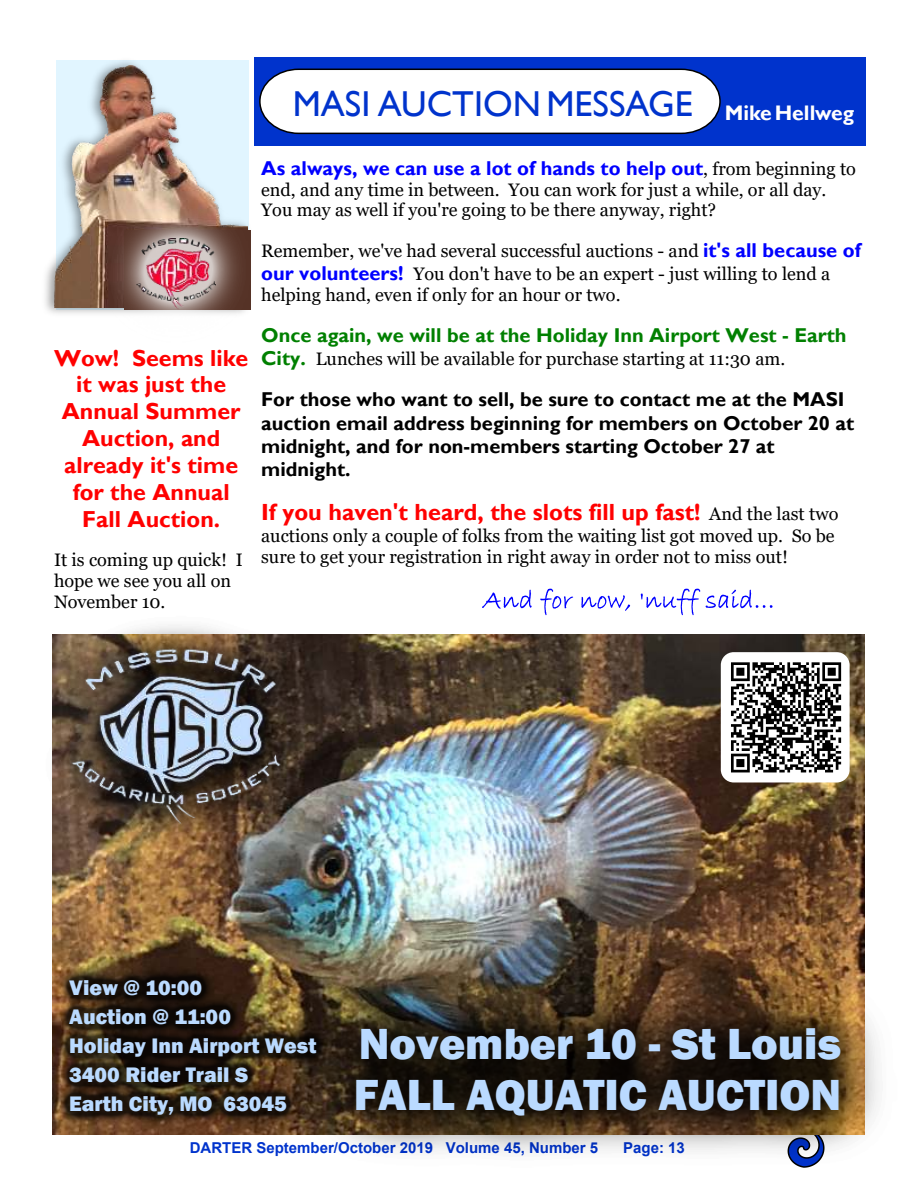
<style>
.page{position:relative;width:918px;height:1188px;background:#fff}
.page>*{position:absolute;margin:0;border:0;box-sizing:border-box;transform-origin:0 0}
.t1{font:800 44.85px/50.8px "Franklin Gothic";color:#badaff}
.t2{font:36px "Gill Sans";color:#03c}
.t3{font:700 23.4px "Gill Sans";color:#f00}
.t4{font:700 23.1px/26.8px "Gill Sans";color:#f00;text-align:center}
.t5{font:800 21.6px/29px "Franklin Gothic";color:#badaff}
.t6{font:700 20.1px/23.2px "Gill Sans";color:#000}
.t7{font:700 20.1px "Gill Sans";color:#00f}
.t8{font:700 20.1px "Gill Sans";color:#008000}
.t9{font:18px/20.5px "Georgia";color:#000}
.t10{font:700 15px "Arial";color:#03c}
.s1{font-family:"Georgia";font-weight:400;font-size:18px;color:#000}
.s2{font-family:"Gill Sans";font-weight:700;font-size:20.1px;color:#00f}
.s3{font-family:"Gill Sans";font-weight:700;font-size:20.1px;color:#008000}
</style>
<div class="page">
<div style="left:254px;top:57px;width:611px;height:88px;background:#03c"></div>
<svg style="left:259px;top:68px;width:462px;height:67px;background:#e3e6ef"></svg>
<img style="left:45px;top:60px;width:210px;height:254px">
<img style="left:46px;top:66px;width:201px;height:242px">
<img style="left:87px;top:189px;width:168px;height:125px">
<img style="left:137px;top:238px;width:78px;height:72px">
<svg style="left:482px;top:590px;width:50px;height:19px"></svg>
<svg style="left:540px;top:589px;width:33px;height:26px"></svg>
<svg style="left:581px;top:595px;width:49px;height:16px"></svg>
<svg style="left:641px;top:589px;width:59px;height:26px"></svg>
<svg style="left:706px;top:590px;width:67px;height:18px"></svg>
<img style="left:53px;top:634px;width:811px;height:500px">
<img style="left:265px;top:950px;width:614px;height:218px">
<img style="left:52px;top:625px;width:266px;height:238px">
<div style="left:721px;top:652px;width:129px;height:130px;background:#fff;border-radius:13px"></div>
<svg style="left:731px;top:662px;width:110px;height:110px"></svg>
<img style="left:54px;top:958px;width:287px;height:177px">
<h2 class="t2" style="left:293px;top:91px;width:563px">MASI AUCTION MESSAGE <sub>Mike</sub> <sub>Hellweg</sub></h2>
<p class="t4" style="left:54px;top:347px;width:196px">Wow! Seems like it was just the<br>Annual Summer<br>Auction, and already it's time for the Annual<br>Fall Auction.</p>
<p class="t9" style="left:54px;top:551px;width:190px">It is coming up quick! I hope we see you all on<br>November 10.</p>
<p class="t7" style="left:261px;top:161px;width:596px">As always, we can use a lot of hands to help out<span class="s1">, from beginning to</span></p>
<p class="t9" style="left:261px;top:181px;width:567px">end, and any time in between. You can work for just a while, or all day.<br>You may as well if you're going to be there anyway, right?</p>
<p class="t9" style="left:261px;top:241px;width:601px;line-height:23.2px">Remember, we've had several successful auctions - and <span class="s2">it's all because of our volunteers!</span> You don't have to be an expert - just willing to lend a</p>
<p class="t9" style="left:261px;top:286px;width:361px">helping hand, even if only for an hour or two.</p>
<p class="t8" style="left:261px;top:328px;width:587px">Once again, we will be at the Holiday Inn Airport West - Earth</p>
<p class="t9" style="left:261px;top:350px;width:526px"><span class="s3">City.</span> Lunches will be available for purchase starting at 11:30 am.</p>
<p class="t6" style="left:261px;top:390px;width:595px">For those who want to sell, be sure to contact me at the MASI auction email address beginning for members on October 20 at midnight, and for non-members starting October 27 at midnight.</p>
<p class="t3" style="left:261px;top:504px;width:579px">If you haven't heard, the slots fill up fast! <span class="s1">And the last two</span></p>
<p class="t9" style="left:261px;top:527px;width:575px">auctions only a couple of folks from the waiting list got moved up. So be sure to get your registration in right away in order not to miss out!</p>
<p class="t5" style="left:69px;top:975px;width:249px">View @ 10:00<br>Auction @ 11:00<br>Holiday Inn Airport West<br>3400 Rider Trail S<br>Earth City, MO 63045</p>
<h1 class="t1" style="left:354px;top:1022px;width:489px">November 10 - St Louis<br>FALL AQUATIC AUCTION</h1>
<p class="t10" style="left:190px;top:1142px;width:410px">DARTER September/October 2019 Volume 45, Number 5</p>
<p class="t10" style="left:623px;top:1142px;width:63px">Page: 13</p>
</div>
